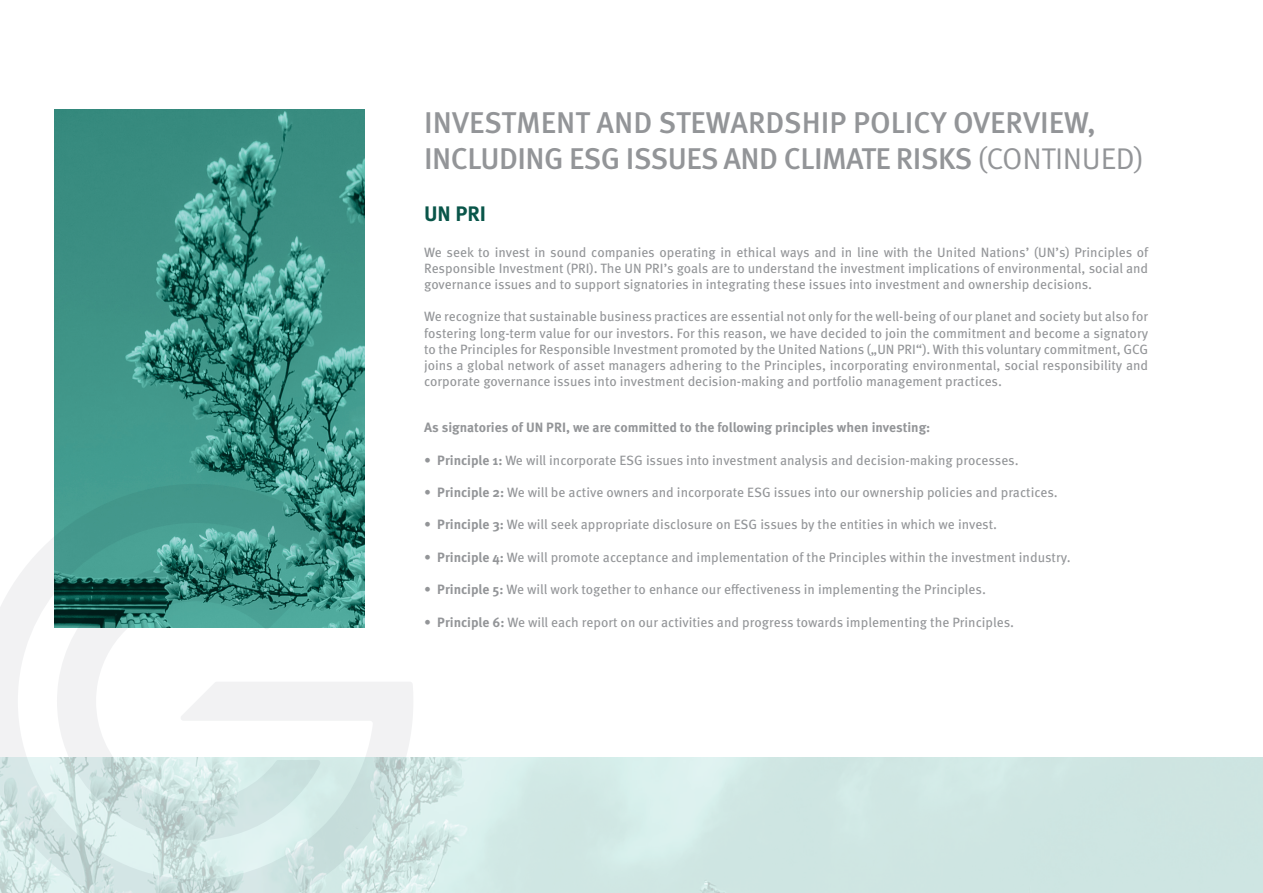
<style>
.page{position:relative;width:1263px;height:893px;background:#fff}
.page>*{position:absolute;margin:0;border:0;box-sizing:border-box;transform-origin:0 0}
.t1{font:500 30px/36px "Meta Pro";letter-spacing:-.01em;color:#939598}
.t2{font:700 21px "Meta Pro";color:#095549}
.t3{font:13.5px/16.2px "Meta Pro";color:#939598;text-align:justify}
.t4{font:700 13.5px "Meta Pro";color:#939598}
.s1{font-weight:400}
.s2{font-weight:700}
</style>
<div class="page">
<img style="left:413px;top:758px;width:850px;height:135px">
<img style="left:54px;top:109px;width:310px;height:375px">
<svg style="left:0;top:484px;width:413px;height:409px"></svg>
<svg style="left:57px;top:562px;width:264px;height:278px"></svg>
<h1 class="t1" style="left:424px;top:106px;width:721px">INVESTMENT AND STEWARDSHIP POLICY OVERVIEW,<br>INCLUDING ESG ISSUES AND CLIMATE RISKS <span class="s1">(CONTINUED)</span></h1>
<h2 class="t2" style="left:424px;top:200px;width:63px">UN PRI</h2>
<p class="t3" style="left:424px;top:244px;width:726px">We seek to invest in sound companies operating in ethical ways and in line with the United Nations’ (UN’s) Principles of Responsible Investment (PRI). The UN PRI’s goals are to understand the investment implications of environmental, social and governance issues and to support signatories in integrating these issues into investment and ownership decisions.</p>
<p class="t3" style="left:424px;top:309px;width:726px">We recognize that sustainable business practices are essential not only for the well-being of our planet and society but also for fostering long-term value for our investors. For this reason, we have decided to join the commitment and become a signatory to the Principles for Responsible Investment promoted by the United Nations („UN PRI“). With this voluntary commitment, GCG joins a global network of asset managers adhering to the Principles, incorporating environmental, social responsibility and corporate governance issues into investment decision-making and portfolio management practices.</p>
<p class="t4" style="left:424px;top:419px;width:508px">As signatories of UN PRI, we are committed to the following principles when investing:</p>
<p class="t3" style="left:424px;top:452px;width:596px">• <span class="s2">Principle 1:</span> We will incorporate ESG issues into investment analysis and decision-making processes.</p>
<p class="t3" style="left:424px;top:485px;width:635px">• <span class="s2">Principle 2:</span> We will be active owners and incorporate ESG issues into our ownership policies and practices.</p>
<p class="t3" style="left:424px;top:517px;width:574px">• <span class="s2">Principle 3:</span> We will seek appropriate disclosure on ESG issues by the entities in which we invest.</p>
<p class="t3" style="left:424px;top:549px;width:648px">• <span class="s2">Principle 4:</span> We will promote acceptance and implementation of the Principles within the investment industry.</p>
<p class="t3" style="left:424px;top:582px;width:563px">• <span class="s2">Principle 5:</span> We will work together to enhance our effectiveness in implementing the Principles.</p>
<p class="t3" style="left:424px;top:614px;width:591px">• <span class="s2">Principle 6:</span> We will each report on our activities and progress towards implementing the Principles.</p>
</div>
